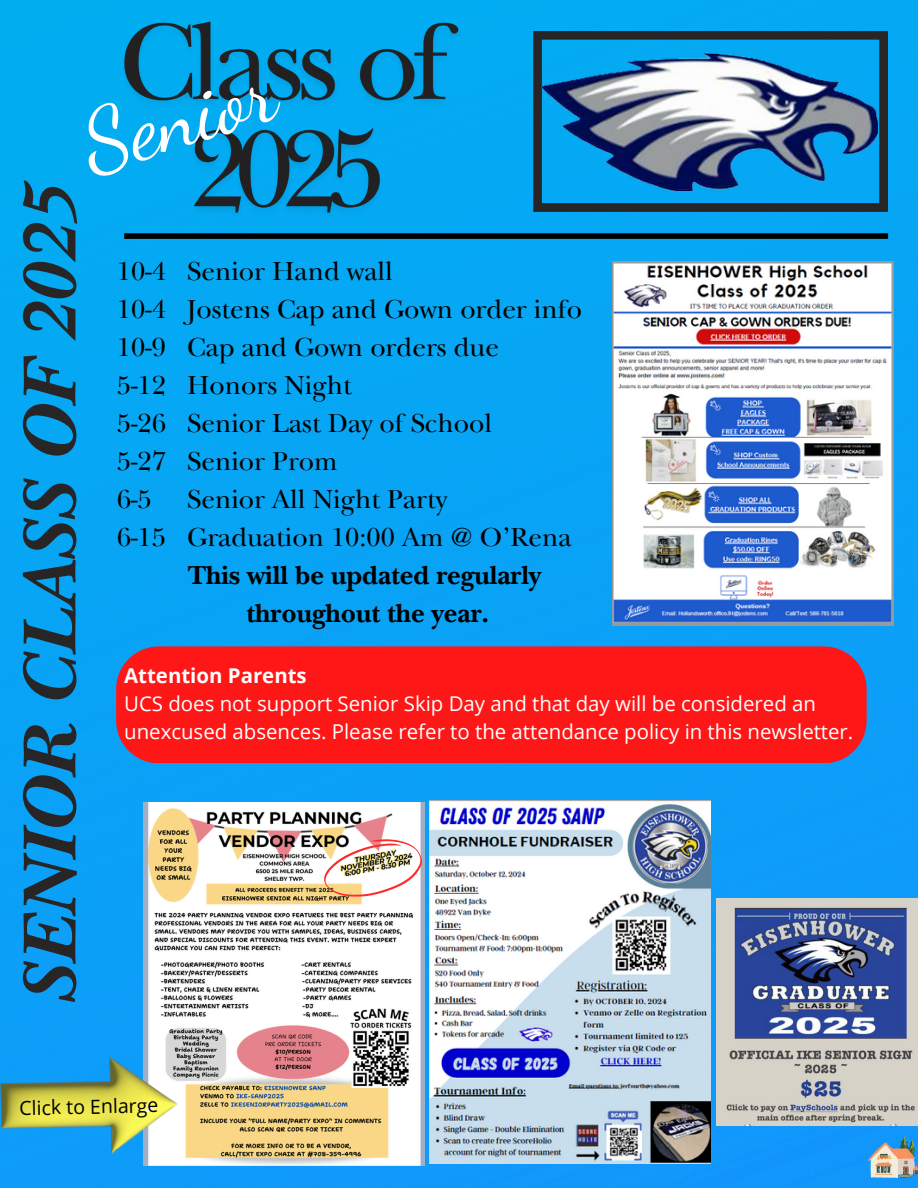
<style>
.page{position:relative;width:918px;height:1188px;background:#fff}
.page>*{position:absolute;margin:0;border:0;box-sizing:border-box;transform-origin:0 0}
.t1{font:86.25px "Dancing Script";color:#fff}
.t2{font:italic 700 78.6px "New Baskerville ITC Pro";color:#272525}
.t3{font:27.3px/38px "New Baskerville ITC Pro";color:#000}
.t4{font:700 27.3px "New Baskerville ITC Pro";color:#000}
.t5{font:20.4px/28.2px "Open Sans";color:#fff}
.t6{font:700 20.4px "Open Sans";color:#fff}
.t7{font:19.5px "Open Sans";color:#000}
</style>
<div class="page">
<img style="left:0;top:0;width:918px;height:1188px">
<img style="left:869px;top:1136px;width:49px;height:42px">
<img style="left:716px;top:898px;width:202px;height:228px">
<div style="left:124px;top:233px;width:764px;height:6px;background:#000"></div>
<svg style="left:533px;top:31px;width:355px;height:181px;background:#15688f"></svg>
<img style="left:542px;top:53px;width:335px;height:137px">
<div style="left:116px;top:646px;width:750px;height:117px;background:#ff1616"></div>
<img style="left:143px;top:802px;width:282px;height:364px">
<img style="left:324px;top:839px;width:98px;height:58px">
<img style="left:0;top:1056px;width:179px;height:100px">
<img style="left:430px;top:801px;width:281px;height:363px">
<img style="left:612px;top:261px;width:281px;height:365px">
<img style="left:113px;top:15px;width:356px;height:229px">
<p class="t1" style="left:69px;top:97px;width:199px;rotate:-17deg">Senior</p>
<p class="t2" style="left:23px;top:1005px;width:820px;rotate:-90deg">SENIOR CLASS OF 2025</p>
<p class="t3" style="left:117px;top:257px;width:467px">10-4 Senior Hand wall<br>10-4 Jostens Cap and Gown order info<br>10-9 Cap and Gown orders due<br>5-12 Honors Night<br>5-26 Senior Last Day of School<br>5-27 Senior Prom<br>6-5</p>
<p class="t3" style="left:187px;top:484px;width:262px">Senior All Night Party</p>
<p class="t3" style="left:117px;top:522px;width:456px">6-15 Graduation 10:00 Am @ O’Rena</p>
<p class="t4" style="left:188px;top:565px;width:355px">This will be updated regularly</p>
<p class="t4" style="left:247px;top:603px;width:244px">throughout the year.</p>
<p class="t6" style="left:124px;top:661px;width:184px">Attention Parents</p>
<p class="t5" style="left:124px;top:689px;width:731px">UCS does not support Senior Skip Day and that day will be considered an unexcused absences. Please refer to the attendance policy in this newsletter.</p>
<p class="t7" style="left:19px;top:1094px;width:140px;rotate:-1deg">Click to Enlarge</p>
</div>
